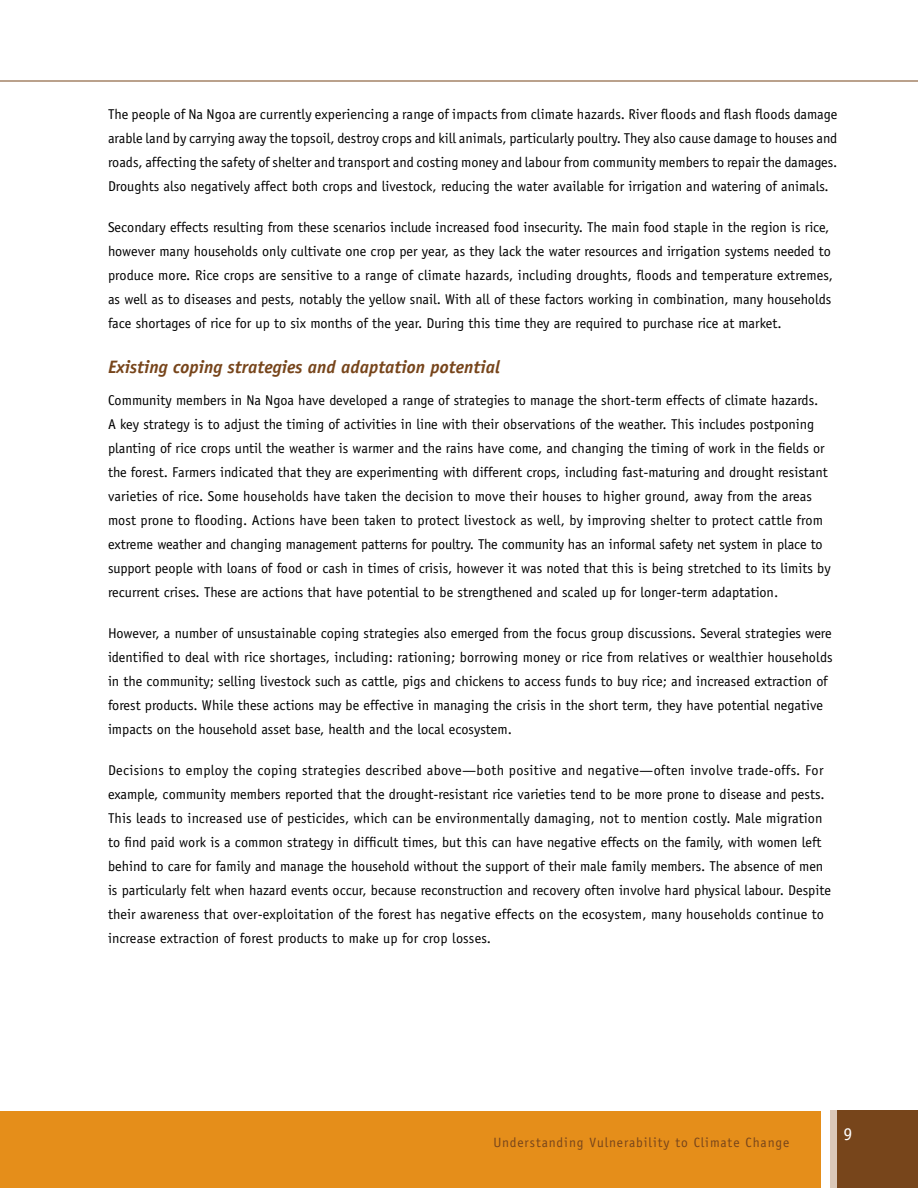
<style>
.page{position:relative;width:918px;height:1188px;background:#fff}
.page>*{position:absolute;margin:0;border:0;box-sizing:border-box;transform-origin:0 0}
.t1{font:italic 700 18px "Officina Sans";color:#77451b}
.t2{font:18px "Officina Sans";color:#fff}
.t3{font:14.25px/24px "Officina Sans";color:#000}
.t4{font:13.5px "Officina Sans";letter-spacing:.07em;color:#77451b}
</style>
<div class="page">
<div style="left:0;top:1111px;width:820px;height:77px;background:#e58e1a"></div>
<div style="left:831px;top:1110px;width:6px;height:78px;background:#dac8b9"></div>
<div style="left:837px;top:1110px;width:81px;height:78px;background:#77451b"></div>
<hr style="left:0;top:81px;width:918px;height:1px;background:#77451b">
<p class="t3" style="left:108px;top:102px;width:731px;text-align:justify">The people of Na Ngoa are currently experiencing a range of impacts from climate hazards. River floods and flash floods damage arable land by carrying away the topsoil, destroy crops and kill animals, particularly poultry. They also cause damage to houses and roads, affecting the safety of shelter and transport and costing money and labour from community members to repair the damages.<br>Droughts also negatively affect both crops and livestock, reducing the water available for irrigation and watering of animals.</p>
<p class="t3" style="left:108px;top:215px;width:727px">Secondary effects resulting from these scenarios include increased food insecurity. The main food staple in the region is rice, however many households only cultivate one crop per year, as they lack the water resources and irrigation systems needed to produce more. Rice crops are sensitive to a range of climate hazards, including droughts, floods and temperature extremes, as well as to diseases and pests, notably the yellow snail. With all of these factors working in combination, many households face shortages of rice for up to six months of the year. During this time they are required to purchase rice at market.</p>
<p class="t1" style="left:108px;top:356px;width:394px">Existing coping strategies and adaptation potential</p>
<p class="t3" style="left:108px;top:388px;width:724px">Community members in Na Ngoa have developed a range of strategies to manage the short-term effects of climate hazards.<br>A key strategy is to adjust the timing of activities in line with their observations of the weather. This includes postponing planting of rice crops until the weather is warmer and the rains have come, and changing the timing of work in the fields or the forest. Farmers indicated that they are experimenting with different crops, including fast-maturing and drought resistant varieties of rice. Some households have taken the decision to move their houses to higher ground, away from the areas most prone to flooding. Actions have been taken to protect livestock as well, by improving shelter to protect cattle from extreme weather and changing management patterns for poultry. The community has an informal safety net system in place to support people with loans of food or cash in times of crisis, however it was noted that this is being stretched to its limits by recurrent crises. These are actions that have potential to be strengthened and scaled up for longer-term adaptation.</p>
<p class="t3" style="left:108px;top:621px;width:726px">However, a number of unsustainable coping strategies also emerged from the focus group discussions. Several strategies were identified to deal with rice shortages, including: rationing; borrowing money or rice from relatives or wealthier households in the community; selling livestock such as cattle, pigs and chickens to access funds to buy rice; and increased extraction of forest products. While these actions may be effective in managing the crisis in the short term, they have potential negative impacts on the household asset base, health and the local ecosystem.</p>
<p class="t3" style="left:108px;top:758px;width:724px">Decisions to employ the coping strategies described above—both positive and negative—often involve trade-offs. For example, community members reported that the drought-resistant rice varieties tend to be more prone to disease and pests.<br>This leads to increased use of pesticides, which can be environmentally damaging, not to mention costly. Male migration to find paid work is a common strategy in difficult times, but this can have negative effects on the family, with women left behind to care for family and manage the household without the support of their male family members. The absence of men is particularly felt when hazard events occur, because reconstruction and recovery often involve hard physical labour. Despite their awareness that over-exploitation of the forest has negative effects on the ecosystem, many households continue to increase extraction of forest products to make up for crop losses.</p>
<p class="t4" style="left:494px;top:1134px;width:297px">Understanding Vulnerability to Climate Change</p>
<p class="t2" style="left:843px;top:1124px;width:10px">9</p>
</div>
